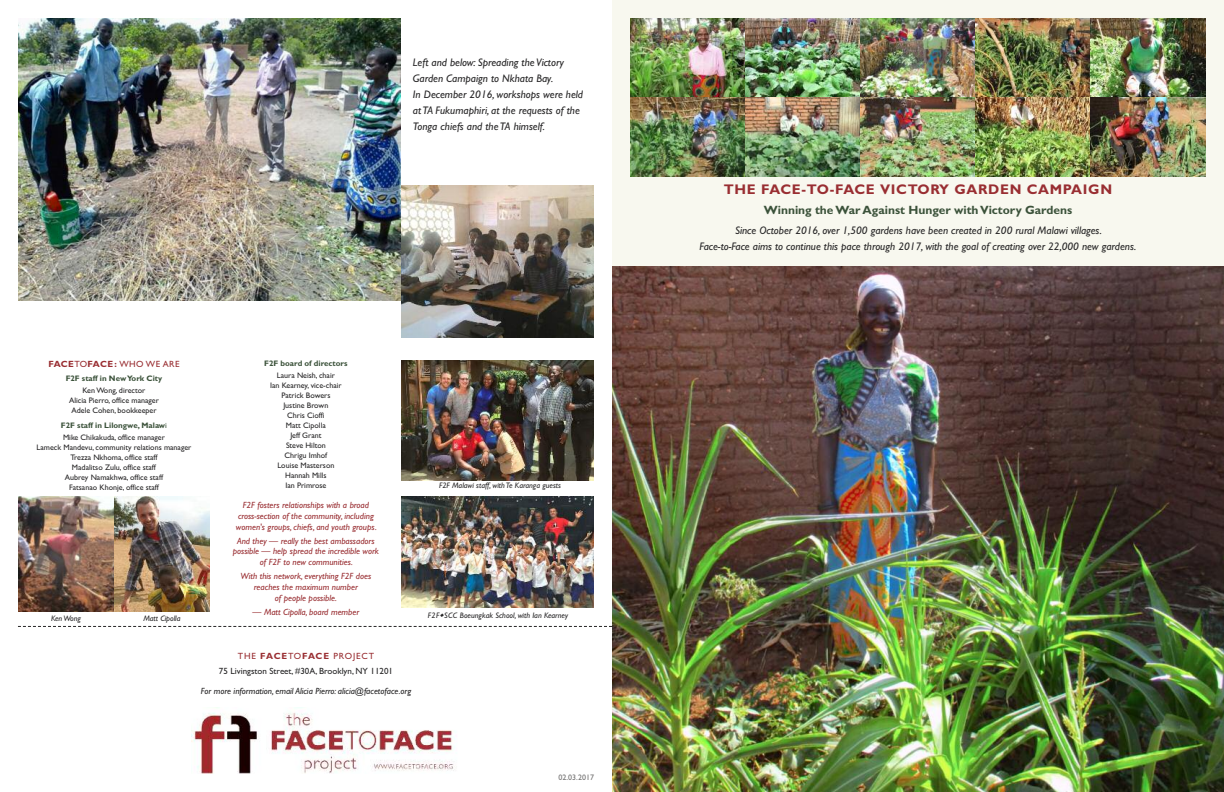
<style>
.page{position:relative;width:1224px;height:792px;background:#fff}
.page>*{position:absolute;margin:0;border:0;box-sizing:border-box;transform-origin:0 0}
.t1{font:700 14px "Gill Sans";letter-spacing:.05em;color:#992e32}
.t2{font:700 12px "Gill Sans";color:#3b523a}
.t3{font:italic 11px/16px "Gill Sans";color:#272627;text-align:center}
.t4{font:italic 9px/10.8px "Gill Sans";color:#992e32;text-align:center}
.t5{font:9px/15px "Gill Sans";color:#272627;text-align:center}
.t6{font:italic 9px "Gill Sans";color:#272627}
.t7{font:9px "Gill Sans";letter-spacing:.05em;color:#992e32}
.t8{font:8px/10px "Gill Sans";color:#272627;text-align:center}
.t9{font:italic 8px "Gill Sans";color:#272627}
.t10{font:700 8px "Gill Sans";color:#3b523a}
.t11{font:8px "Gill Sans";color:#737272}
.s1{font-weight:700}
.s2{font-weight:700;color:#3b523a}
.s3{color:#3b523a}
.s4{color:#992e32}
.s5{font-weight:700;color:#992e32}
</style>
<div class="page">
<div style="left:612px;top:0;width:612px;height:266px;background:#f8f8ef"></div>
<img style="left:612px;top:266px;width:612px;height:526px">
<img style="left:402px;top:360px;width:192px;height:121px">
<img style="left:402px;top:497px;width:192px;height:111px">
<img style="left:18px;top:497px;width:96px;height:115px">
<img style="left:192px;top:707px;width:263px;height:67px">
<img style="left:630px;top:18px;width:115px;height:79px">
<img style="left:630px;top:97px;width:115px;height:79px">
<img style="left:745px;top:18px;width:115px;height:79px">
<img style="left:745px;top:97px;width:115px;height:79px">
<img style="left:860px;top:18px;width:116px;height:79px">
<img style="left:860px;top:97px;width:116px;height:79px">
<img style="left:976px;top:18px;width:115px;height:79px">
<img style="left:976px;top:97px;width:115px;height:79px">
<img style="left:1091px;top:18px;width:115px;height:79px">
<img style="left:1091px;top:97px;width:115px;height:79px">
<img style="left:114px;top:496px;width:96px;height:116px">
<svg style="left:18px;top:626px;width:594px;height:1px"></svg>
<img style="left:18px;top:18px;width:383px;height:282px">
<img style="left:402px;top:185px;width:192px;height:153px">
<h3 class="t3" style="left:413px;top:54px;width:172px;text-align:left">Left and below: Spreading the Victory Garden Campaign to Nkhata Bay.<br>In December 2016, workshops were held at TA Fukumaphiri, at the requests of the Tonga chiefs and the TA himself.</h3>
<p class="t7" style="left:48px;top:359px;width:133px"><span class="s1">FACE</span>TO<span class="s1">FACE:</span> WHO WE ARE</p>
<p class="t10" style="left:66px;top:374px;width:98px">F2F staff in NewYork City</p>
<p class="t8" style="left:69px;top:385px;width:91px">KenWong, director<br>Alicia Pierro, office manager<br>Adele Cohen, bookkeeper</p>
<p class="t8" style="left:61px;top:419px;width:108px;line-height:12px;text-align:left"><span class="s2">F2F staff in Lilongwe, Malaw</span><span class="s3">i<br></span>Mike Chikakuda, office manager</p>
<p class="t8" style="left:37px;top:442px;width:156px">Lameck Mandevu, community relations manager Trezza Nkhoma, office staff<br>Madalitso Zulu, office staff<br>Aubrey Namakhwa, office staff<br>Fatsanao Khonje, office staff</p>
<p class="t9" style="left:51px;top:614px;width:31px">KenWong</p>
<p class="t9" style="left:143px;top:614px;width:39px">Matt Cipolla</p>
<p class="t10" style="left:264px;top:359px;width:85px">F2F board of directors</p>
<p class="t8" style="left:270px;top:371px;width:73px">Laura Neish, chair<br>Ian Kearney, vice-chair<br>Patrick Bowers<br>Justine Brown<br>Chris Cioffi<br>Matt Cipolla<br>Jeff Grant<br>Steve Hilton<br>Chrigu Imhof<br>Louise Masterson<br>Hannah Mills<br>Ian Primrose</p>
<p class="t4" style="left:236px;top:500px;width:142px">F2F fosters relationships with a broad cross-section of the community, including women's groups, chiefs, and youth groups.</p>
<p class="t4" style="left:233px;top:535px;width:148px">And they — really the best ambassadors possible — help spread the incredible work of F2F to new communities.</p>
<p class="t4" style="left:241px;top:570px;width:132px">With this network, everything F2F does reaches the maximum number<br>of people possible.</p>
<p class="t4" style="left:253px;top:607px;width:108px">— Matt Cipolla, board member</p>
<p class="t5" style="left:219px;top:648px;width:176px"><span class="s4">THE</span> <span class="s5">FACE</span><span class="s4">TO</span><span class="s5">FACE</span> <span class="s4">PROJECT<br></span>75 Livingston Street, #30A, Brooklyn, NY 11201</p>
<p class="t6" style="left:201px;top:685px;width:212px">For more information, email Alicia Pierro: alicia@facetoface.org</p>
<p class="t9" style="left:439px;top:481px;width:123px">F2F Malawi staff, with Te Karanga guests</p>
<p class="t9" style="left:428px;top:610px;width:142px">F2F◆SCC Boeungkak School, with Ian Kearney</p>
<p class="t11" style="left:558px;top:772px;width:37px">02.03.2017</p>
<h1 class="t1" style="left:724px;top:181px;width:390px">THE FACE-TO-FACE VICTORY GARDEN CAMPAIGN</h1>
<h2 class="t2" style="left:764px;top:203px;width:310px">Winning theWar Against Hunger withVictory Gardens</h2>
<h3 class="t3" style="left:700px;top:222px;width:438px">Since October 2016, over 1,500 gardens have been created in 200 rural Malawi villages.<br>Face-to-Face aims to continue this pace through 2017, with the goal of creating over 22,000 new gardens.</h3>
</div>
